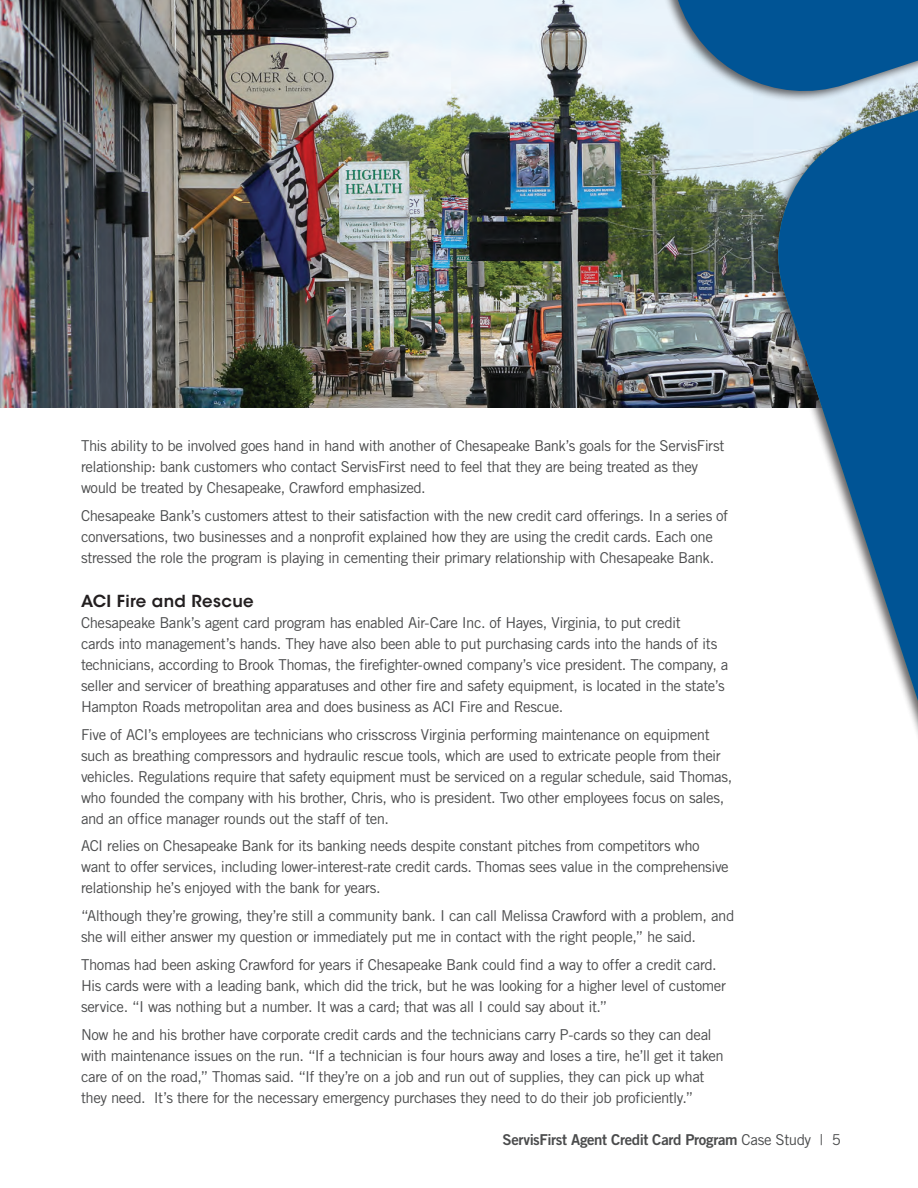
<style>
.page{position:relative;width:918px;height:1188px;background:#fff}
.page>*{position:absolute;margin:0;border:0;box-sizing:border-box;transform-origin:0 0}
.t1{font:600 16.5px "ITC Avant Garde Std";letter-spacing:.02em;color:#231f20}
.t2{font:15px/21px "Trade Gothic LT Std";letter-spacing:-.03em;color:#4b4c4d}
.t3{font:15px "Trade Gothic LT Std Bd 2";letter-spacing:-.025em;color:#4b4c4d}
.s1{font-family:"Trade Gothic LT Std"}
</style>
<div class="page">
<img style="left:0;top:0;width:416px;height:407px">
<div style="left:416px;top:0;width:502px;height:1141px;background:#231f20;opacity:.69"></div>
<svg style="left:411px;top:0;width:351px;height:107px;background:#bed0dc"></svg>
<svg style="left:762px;top:0;width:156px;height:1141px"></svg>
<svg style="left:762px;top:110px;width:156px;height:591px;fill:#005495"></svg>
<p class="t2" style="left:81px;top:435px;width:645px">This ability to be involved goes hand in hand with another of Chesapeake Bank’s goals for the ServisFirst relationship: bank customers who contact ServisFirst need to feel that they are being treated as they would be treated by Chesapeake, Crawford emphasized.</p>
<p class="t2" style="left:81px;top:505px;width:649px">Chesapeake Bank’s customers attest to their satisfaction with the new credit card offerings. In a series of conversations, two businesses and a nonprofit explained how they are using the credit cards. Each one stressed the role the program is playing in cementing their primary relationship with Chesapeake Bank.</p>
<p class="t1" style="left:81px;top:591px;width:174px">ACI Fire and Rescue</p>
<p class="t2" style="left:81px;top:612px;width:649px">Chesapeake Bank’s agent card program has enabled Air-Care Inc. of Hayes, Virginia, to put credit<br>cards into management’s hands. They have also been able to put purchasing cards into the hands of its technicians, according to Brook Thomas, the firefighter-owned company’s vice president. The company, a seller and servicer of breathing apparatuses and other fire and safety equipment, is located in the state’s Hampton Roads metropolitan area and does business as ACI Fire and Rescue.</p>
<p class="t2" style="left:81px;top:724px;width:653px">Five of ACI’s employees are technicians who crisscross Virginia performing maintenance on equipment such as breathing compressors and hydraulic rescue tools, which are used to extricate people from their vehicles. Regulations require that safety equipment must be serviced on a regular schedule, said Thomas, who founded the company with his brother, Chris, who is president. Two other employees focus on sales, and an office manager rounds out the staff of ten.</p>
<p class="t2" style="left:81px;top:835px;width:649px">ACI relies on Chesapeake Bank for its banking needs despite constant pitches from competitors who want to offer services, including lower-interest-rate credit cards. Thomas sees value in the comprehensive relationship he’s enjoyed with the bank for years.</p>
<p class="t2" style="left:81px;top:905px;width:655px">“Although they’re growing, they’re still a community bank. I can call Melissa Crawford with a problem, and she will either answer my question or immediately put me in contact with the right people,” he said.</p>
<p class="t2" style="left:81px;top:954px;width:647px">Thomas had been asking Crawford for years if Chesapeake Bank could find a way to offer a credit card.<br>His cards were with a leading bank, which did the trick, but he was looking for a higher level of customer service. “I was nothing but a number. It was a card; that was all I could say about it.”</p>
<p class="t2" style="left:81px;top:1024px;width:644px">Now he and his brother have corporate credit cards and the technicians carry P-cards so they can deal with maintenance issues on the run. “If a technician is four hours away and loses a tire, he’ll get it taken care of on the road,” Thomas said. “If they’re on a job and run out of supplies, they can pick up what they need. It’s there for the necessary emergency purchases they need to do their job proficiently.”</p>
<p class="t3" style="left:503px;top:1130px;width:340px">ServisFirst Agent Credit Card Program <span class="s1">Case Study | 5</span></p>
</div>
